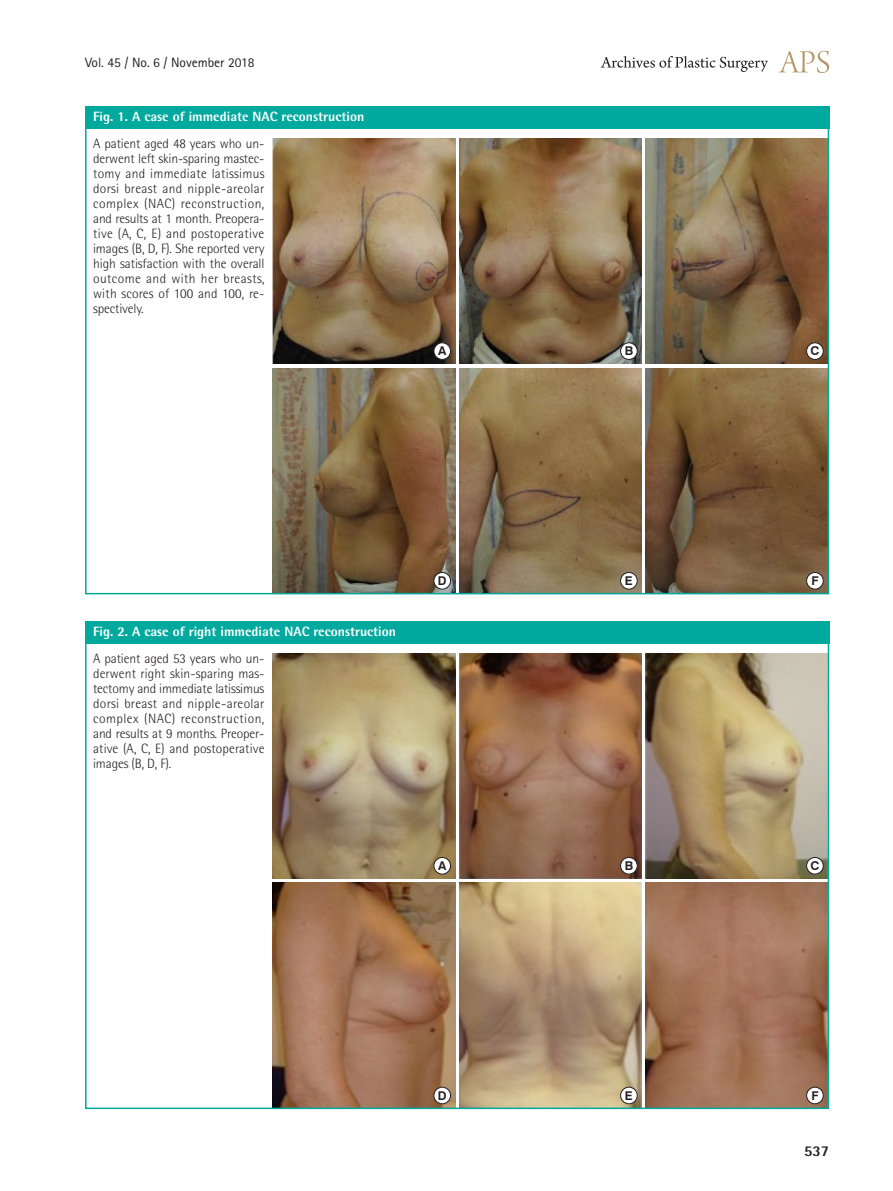
<style>
.page{position:relative;width:893px;height:1191px;background:#fff}
.page>*{position:absolute;margin:0;border:0;box-sizing:border-box;transform-origin:0 0}
.t1{font:800 15px "Rotis Semi Sans Std";color:#231f20}
.그림설명{font:300 13.5px/15px "Rotis Semi Sans Std";letter-spacing:.01em;color:#231f20;text-align:justify}
.표그림제목{font:800 13.5px "Rotis Semi Sans Std";color:#fff}
.t2{font:13.5px "Rotis Sans Serif Std";color:#231f20}
.t3{font:700 12.15px "Swiss 721 BT";color:#231f20}
</style>
<div class="page">
<svg style="left:779px;top:51px;width:50px;height:22px"></svg>
<svg style="left:601px;top:56px;width:167px;height:16px"></svg>
<div style="left:85px;top:106px;width:744px;height:23px;background:#00a99d"></div>
<div style="left:85px;top:621px;width:744px;height:22px;background:#00a99d"></div>
<img style="left:273px;top:138px;width:182px;height:226px">
<img style="left:273px;top:653px;width:182px;height:225px">
<img style="left:273px;top:368px;width:182px;height:223px">
<img style="left:273px;top:882px;width:182px;height:224px">
<img style="left:459px;top:138px;width:183px;height:226px">
<img style="left:459px;top:653px;width:183px;height:225px">
<img style="left:459px;top:368px;width:183px;height:223px">
<img style="left:459px;top:882px;width:183px;height:224px">
<img style="left:646px;top:138px;width:180px;height:226px">
<img style="left:646px;top:653px;width:180px;height:225px">
<img style="left:646px;top:368px;width:180px;height:223px">
<img style="left:646px;top:882px;width:180px;height:224px">
<div style="left:434px;top:343px;width:17px;height:16px;background:#fff;border-radius:50%"></div>
<div style="left:434px;top:342px;width:17px;height:17px;border:1px solid #231f20;border-radius:50%"></div>
<div style="left:434px;top:857px;width:17px;height:17px;background:#fff;border-radius:50%"></div>
<div style="left:434px;top:857px;width:17px;height:17px;border:1px solid #231f20;border-radius:50%"></div>
<div style="left:434px;top:572px;width:17px;height:17px;background:#fff;border-radius:50%"></div>
<div style="left:434px;top:572px;width:17px;height:17px;border:1px solid #231f20;border-radius:50%"></div>
<div style="left:434px;top:1087px;width:17px;height:16px;background:#fff;border-radius:50%"></div>
<div style="left:434px;top:1087px;width:17px;height:17px;border:1px solid #231f20;border-radius:50%"></div>
<div style="left:807px;top:343px;width:16px;height:16px;background:#fff;border-radius:50%"></div>
<div style="left:806px;top:342px;width:17px;height:17px;border:1px solid #231f20;border-radius:50%"></div>
<div style="left:807px;top:857px;width:16px;height:17px;background:#fff;border-radius:50%"></div>
<div style="left:806px;top:857px;width:17px;height:17px;border:1px solid #231f20;border-radius:50%"></div>
<div style="left:807px;top:572px;width:16px;height:17px;background:#fff;border-radius:50%"></div>
<div style="left:806px;top:572px;width:17px;height:17px;border:1px solid #231f20;border-radius:50%"></div>
<div style="left:807px;top:1087px;width:16px;height:16px;background:#fff;border-radius:50%"></div>
<div style="left:806px;top:1087px;width:17px;height:17px;border:1px solid #231f20;border-radius:50%"></div>
<div style="left:621px;top:343px;width:16px;height:16px;background:#fff;border-radius:50%"></div>
<div style="left:620px;top:342px;width:17px;height:17px;border:1px solid #231f20;border-radius:50%"></div>
<div style="left:621px;top:857px;width:16px;height:17px;background:#fff;border-radius:50%"></div>
<div style="left:620px;top:857px;width:17px;height:17px;border:1px solid #231f20;border-radius:50%"></div>
<div style="left:621px;top:572px;width:16px;height:17px;background:#fff;border-radius:50%"></div>
<div style="left:620px;top:572px;width:17px;height:17px;border:1px solid #231f20;border-radius:50%"></div>
<div style="left:621px;top:1087px;width:16px;height:16px;background:#fff;border-radius:50%"></div>
<div style="left:620px;top:1087px;width:17px;height:17px;border:1px solid #231f20;border-radius:50%"></div>
<div style="left:85px;top:106px;width:744px;height:488px;border:2px solid #00a99d"></div>
<div style="left:85px;top:621px;width:744px;height:488px;border:2px solid #00a99d"></div>
<p class="t2" style="left:85px;top:54px;width:171px">Vol. 45 / No. 6 / November 2018</p>
<p class="표그림제목" style="left:93px;top:108px;width:273px">Fig. 1. A case of immediate NAC reconstruction</p>
<p class="그림설명" style="left:93px;top:136px;width:173px">A patient aged 48 years who un&shy;derwent left skin-sparing mastec&shy;tomy and immediate latissimus dorsi breast and nipple-areolar complex (NAC) reconstruction, and results at 1 month. Preopera&shy;tive (A, C, E) and postoperative images (B, D, F). She reported very high satisfaction with the overall outcome and with her breasts, with scores of 100 and 100, re&shy;spectively.</p>
<p class="t3" style="left:438px;top:344px;width:10px">A</p>
<p class="표그림제목" style="left:93px;top:622px;width:304px">Fig. 2. A case of right immediate NAC reconstruction</p>
<p class="그림설명" style="left:93px;top:650px;width:173px">A patient aged 53 years who un&shy;derwent right skin-sparing mas&shy;tectomy and immediate latissimus dorsi breast and nipple-areolar complex (NAC) reconstruction, and results at 9 months. Preoper&shy;ative (A, C, E) and postoperative images (B, D, F).</p>
<p class="t3" style="left:438px;top:573px;width:10px">D</p>
<p class="t3" style="left:438px;top:858px;width:10px">A</p>
<p class="t3" style="left:438px;top:1088px;width:10px">D</p>
<p class="t3" style="left:625px;top:344px;width:10px">B</p>
<p class="t3" style="left:810px;top:344px;width:10px">C</p>
<p class="t3" style="left:625px;top:573px;width:9px">E</p>
<p class="t3" style="left:811px;top:573px;width:9px">F</p>
<p class="t3" style="left:625px;top:858px;width:10px">B</p>
<p class="t3" style="left:810px;top:858px;width:10px">C</p>
<p class="t3" style="left:625px;top:1088px;width:9px">E</p>
<p class="t3" style="left:811px;top:1088px;width:9px">F</p>
<p class="t1" style="left:804px;top:1141px;width:27px">537</p>
</div>
